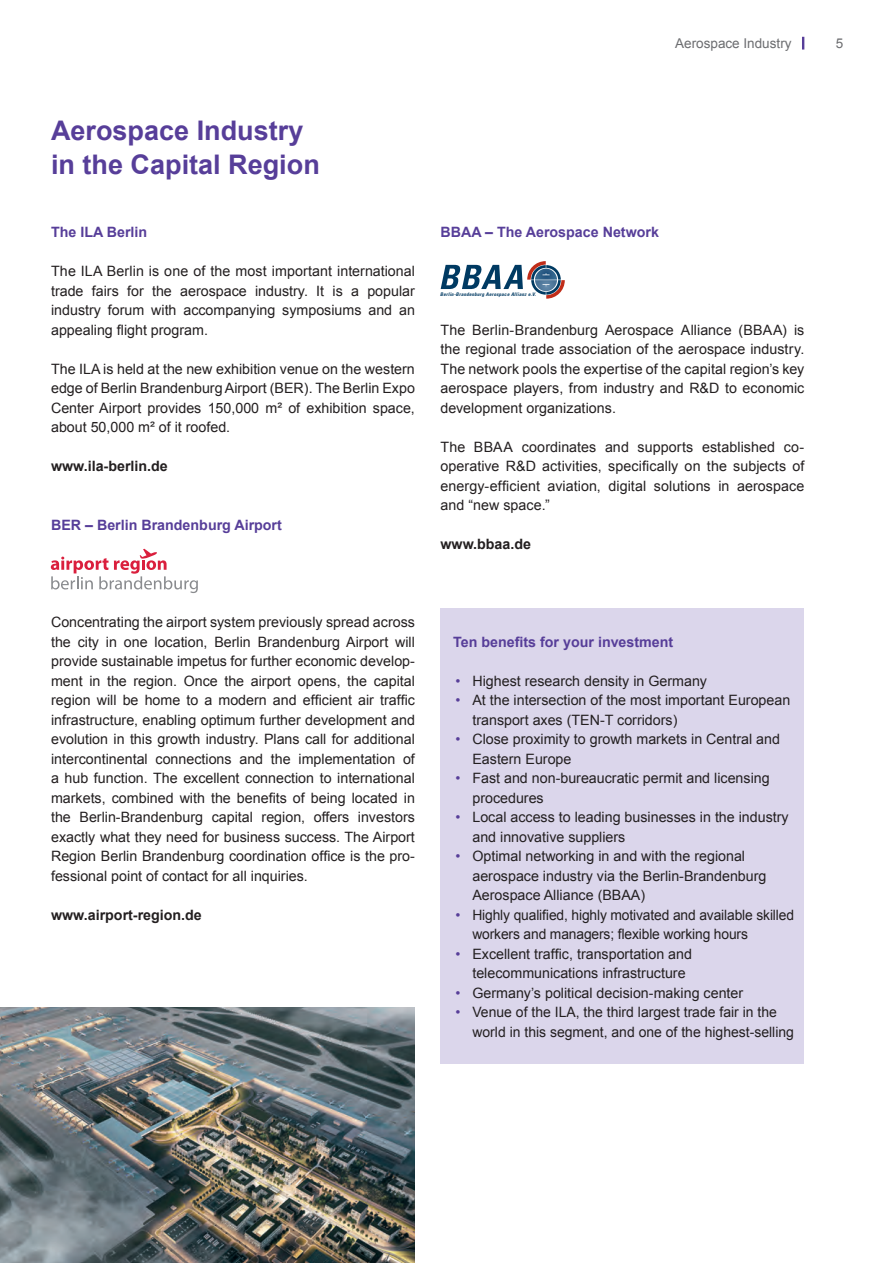
<style>
.page{position:relative;width:881px;height:1263px;background:#fff}
.page>*{position:absolute;margin:0;border:0;box-sizing:border-box;transform-origin:0 0}
.t1{font:700 27px/33.8px "Arial";color:#573e99}
.t2{font:14.25px/19.5px "Arial";color:#231f20}
.t3{font:700 14.25px "Arial";color:#573e99}
.t4{font:700 14.25px "Arial";color:#231f20}
.t5{font:13.5px "Arial";color:#6c6d70}
.t6{font:italic 700 condensed 4.95px "Univers";letter-spacing:.05em;color:#003a62}
.s1{color:#573e99}
</style>
<div class="page">
<svg style="left:51px;top:549px;width:147px;height:44px"></svg>
<svg style="left:802px;top:37px;width:2px;height:13px"></svg>
<img style="left:0;top:1008px;width:415px;height:255px">
<div style="left:440px;top:608px;width:364px;height:455px;background:#dbd6eb"></div>
<svg style="left:440px;top:261px;width:124px;height:38px"></svg>
<p class="t5" style="left:675px;top:35px;width:118px">Aerospace Industry</p>
<p class="t5" style="left:835px;top:35px;width:9px">5</p>
<h1 class="t1" style="left:51px;top:114px;width:270px">Aerospace Industry in the Capital Region</h1>
<p class="t3" style="left:51px;top:223px;width:98px">The ILA Berlin</p>
<p class="t2" style="left:51px;top:262px;width:365px;text-align:justify">The ILA Berlin is one of the most important international trade fairs for the aerospace industry. It is a popular industry forum with accompanying symposiums and an appealing flight program.</p>
<p class="t2" style="left:51px;top:359px;width:365px;text-align:justify">The ILA is held at the new exhibition venue on the western edge of Berlin Brandenburg Airport (BER). The Berlin Expo Center Airport provides 150,000 m² of exhibition space, about 50,000 m² of it roofed.</p>
<p class="t4" style="left:51px;top:457px;width:118px">www.ila-berlin.de</p>
<p class="t3" style="left:51px;top:515px;width:232px">BER – Berlin Brandenburg Airport</p>
<p class="t3" style="left:440px;top:223px;width:220px">BBAA – The Aerospace Network</p>
<p class="t6" style="left:440px;top:291px;width:97px">Berlin-Brandenburg Aerospace Allianz e.V.</p>
<p class="t2" style="left:440px;top:320px;width:365px;text-align:justify">The Berlin-Brandenburg Aerospace Alliance (BBAA) is the regional trade association of the aerospace industry.<br>The network pools the expertise of the capital region’s key aerospace players, from industry and R&amp;D to economic development organizations.</p>
<p class="t2" style="left:440px;top:437px;width:365px;text-align:justify">The BBAA coordinates and supports established co&shy;operative R&amp;D activities, specifically on the subjects of energy-efficient aviation, digital solutions in aerospace and “new space.”</p>
<p class="t4" style="left:440px;top:535px;width:92px">www.bbaa.de</p>
<p class="t2" style="left:51px;top:613px;width:365px;text-align:justify">Concentrating the airport system previously spread across the city in one location, Berlin Brandenburg Airport will provide sustainable impetus for further economic develop&shy;ment in the region. Once the airport opens, the capital region will be home to a modern and efficient air traffic infrastructure, enabling optimum further development and evolution in this growth industry. Plans call for additional intercontinental connections and the implementation of a hub function. The excellent connection to international markets, combined with the benefits of being located in the Berlin-Brandenburg capital region, offers investors exactly what they need for business success. The Airport Region Berlin Brandenburg coordination office is the pro&shy;fessional point of contact for all inquiries.</p>
<p class="t4" style="left:51px;top:905px;width:152px">www.airport-region.de</p>
<p class="t3" style="left:453px;top:632px;width:221px">Ten benefits for your investment</p>
<p class="t2" style="left:455px;top:671px;width:253px"><span class="s1">•</span> Highest research density in Germany</p>
<p class="t2" style="left:472px;top:691px;width:319px;text-indent:-17px"><span class="s1">•</span> At the intersection of the most important European transport axes (TEN-T corridors)</p>
<p class="t2" style="left:472px;top:730px;width:309px;text-indent:-17px"><span class="s1">•</span> Close proximity to growth markets in Central and<br>Eastern Europe</p>
<p class="t2" style="left:472px;top:769px;width:298px;text-indent:-17px"><span class="s1">•</span> Fast and non-bureaucratic permit and licensing procedures</p>
<p class="t2" style="left:472px;top:808px;width:318px;text-indent:-17px"><span class="s1">•</span> Local access to leading businesses in the industry and innovative suppliers</p>
<p class="t2" style="left:472px;top:847px;width:295px;text-indent:-17px"><span class="s1">•</span> Optimal networking in and with the regional aerospace industry via the Berlin-Brandenburg<br>Aerospace Alliance (BBAA)</p>
<p class="t2" style="left:472px;top:905px;width:323px;text-indent:-17px"><span class="s1">•</span> Highly qualified, highly motivated and available skilled workers and managers; flexible working hours</p>
<p class="t2" style="left:472px;top:944px;width:221px;text-indent:-17px"><span class="s1">•</span> Excellent traffic, transportation and telecommunications infrastructure</p>
<p class="t2" style="left:455px;top:983px;width:289px"><span class="s1">•</span> Germany’s political decision-making center</p>
<p class="t2" style="left:472px;top:1003px;width:323px;text-indent:-17px"><span class="s1">•</span> Venue of the ILA, the third largest trade fair in the world in this segment, and one of the highest-selling</p>
</div>
